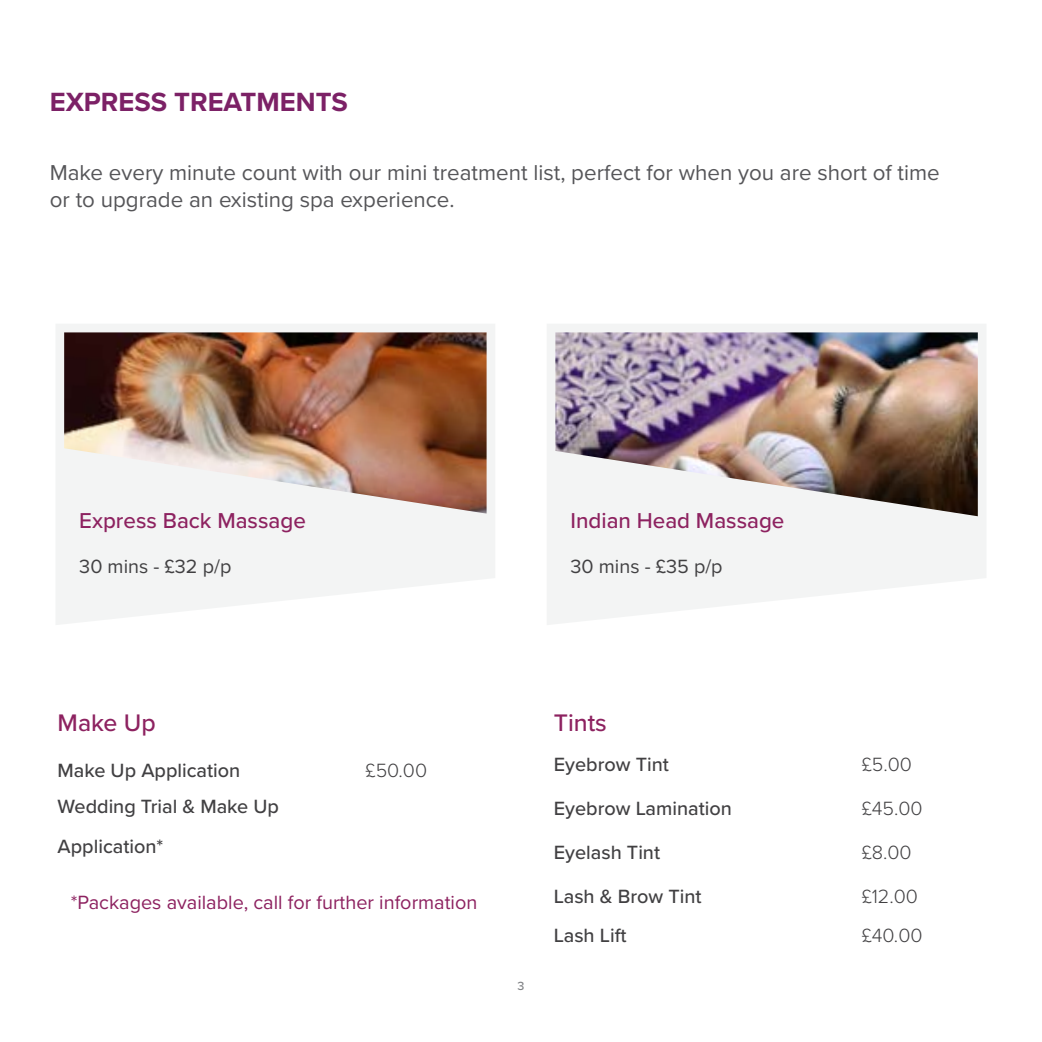
<style>
.page{position:relative;width:1042px;height:1042px;background:#fff}
.page>*{position:absolute;margin:0;border:0;box-sizing:border-box;transform-origin:0 0}
.t1{font:700 27.3px "Proxima Nova";color:#7c2166}
.t2{font:500 24.85px "Proxima Nova";color:#8d2260}
.t3{font:22.4px/26.8px "Proxima Nova";color:#565659}
.t4{font:500 22.4px "Proxima Nova";color:#8d2260}
.t5{font:500 19.95px/39.7px "Proxima Nova";color:#414042}
.t6{font:19.95px "Proxima Nova";color:#8d2260}
.t7{font:300 19.95px/39.7px "Proxima Nova";color:#414042}
.t8{font:19.95px "Proxima Nova";color:#414042}
.t9{font:500 12.25px "Proxima Nova";color:#808285}
</style>
<div class="page">
<svg style="left:56px;top:324px;width:439px;height:301px;fill:#f3f4f4"></svg>
<svg style="left:547px;top:324px;width:439px;height:301px;fill:#f3f4f4"></svg>
<img style="left:64px;top:332px;width:422px;height:181px">
<img style="left:555px;top:332px;width:423px;height:184px">
<p class="t1" style="left:50px;top:82px;width:299px">EXPRESS TREATMENTS</p>
<p class="t3" style="left:50px;top:158px;width:891px">Make every minute count with our mini treatment list, perfect for when you are short of time or to upgrade an existing spa experience.</p>
<p class="t4" style="left:79px;top:504px;width:228px">Express Back Massage</p>
<p class="t4" style="left:570px;top:504px;width:215px">Indian Head Massage</p>
<p class="t8" style="left:79px;top:551px;width:154px">30 mins - £32 p/p</p>
<p class="t8" style="left:570px;top:551px;width:154px">30 mins - £35 p/p</p>
<p class="t2" style="left:58px;top:704px;width:100px">Make Up</p>
<p class="t5" style="left:58px;top:750px;width:184px">Make Up Application</p>
<p class="t7" style="left:366px;top:750px;width:63px">£50.00</p>
<p class="t5" style="left:58px;top:786px;width:223px">Wedding Trial &amp; Make Up<br>Application*</p>
<p class="t6" style="left:71px;top:887px;width:408px">*Packages available, call for further information</p>
<p class="t9" style="left:517px;top:976px;width:8px">3</p>
<p class="t2" style="left:554px;top:704px;width:55px">Tints</p>
<p class="t5" style="left:554px;top:744px;width:117px">Eyebrow Tint</p>
<p class="t7" style="left:862px;top:743px;width:52px">£5.00</p>
<p class="t5" style="left:554px;top:788px;width:180px">Eyebrow Lamination</p>
<p class="t7" style="left:862px;top:787px;width:62px">£45.00</p>
<p class="t5" style="left:554px;top:831px;width:108px">Eyelash Tint</p>
<p class="t7" style="left:862px;top:831px;width:51px">£8.00</p>
<p class="t5" style="left:554px;top:875px;width:149px">Lash &amp; Brow Tint<br>Lash Lift</p>
<p class="t7" style="left:862px;top:875px;width:62px">£12.00 £40.00</p>
</div>
